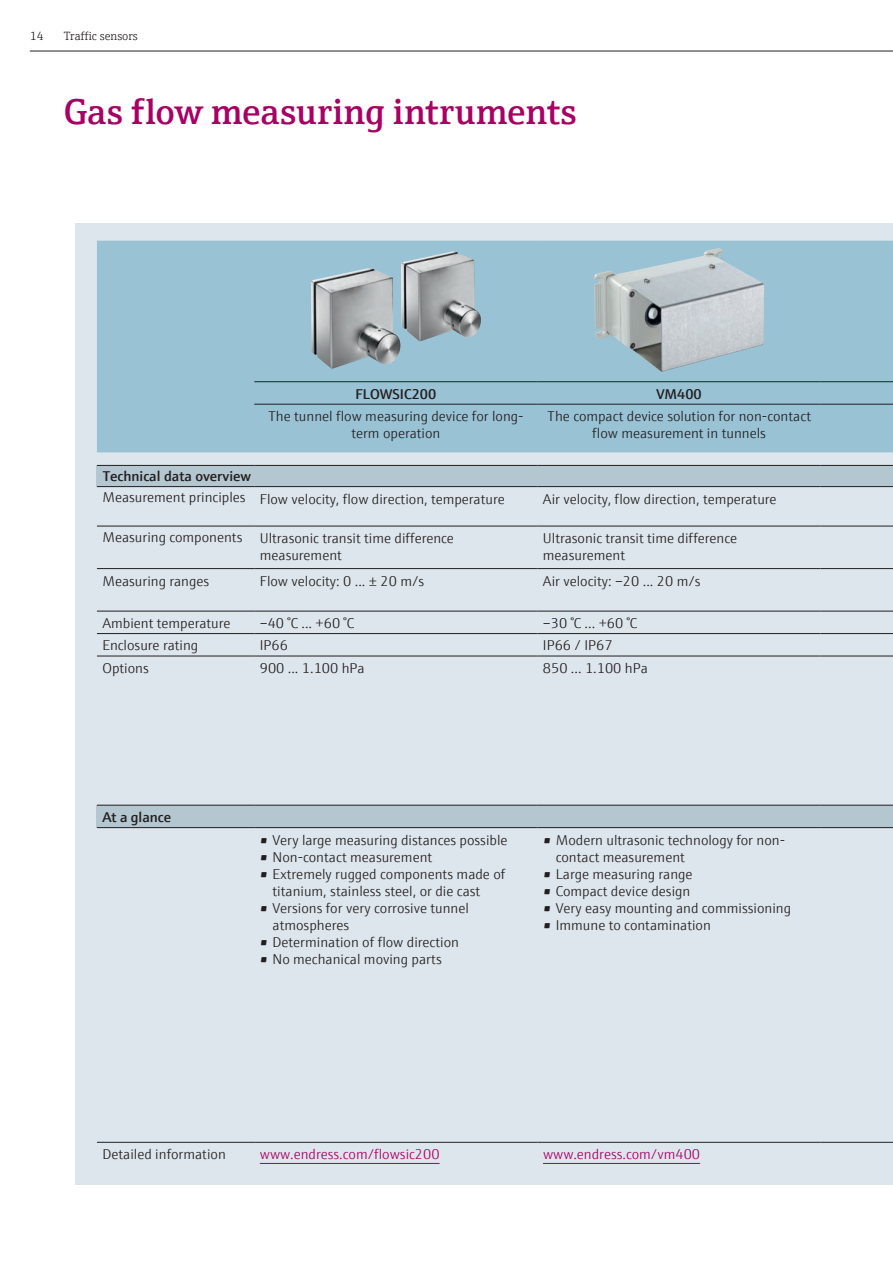
<style>
.page{position:relative;width:893px;height:1263px;background:#fff}
.page>*{position:absolute;margin:0;border:0;box-sizing:border-box;transform-origin:0 0}
.t1{font:600 36px "E+H Serif";letter-spacing:.005em;color:#a80063}
.t2{font:300 14.25px/17px "E+H Sans";color:#231f20}
.t3{font:300 14.25px "E+H Sans";color:#a80063}
.t4{font:600 14.25px "E+H Sans";color:#231f20}
.t5{font:300 12px "E+H Serif";color:#231f20}
</style>
<div class="page">
<hr style="left:30px;top:51px;width:863px;height:1px;background:#231f20">
<div style="left:76px;top:224px;width:817px;height:961px;background:#dde6ec"></div>
<div style="left:97px;top:241px;width:796px;height:211px;background:#99c2d5"></div>
<hr style="left:254px;top:404px;width:283px;height:1px;background:#231f20">
<hr style="left:537px;top:404px;width:284px;height:1px;background:#231f20">
<hr style="left:821px;top:404px;width:72px;height:1px;background:#231f20">
<hr style="left:254px;top:381px;width:283px;height:1px;background:#231f20">
<hr style="left:537px;top:381px;width:284px;height:1px;background:#231f20">
<hr style="left:821px;top:381px;width:72px;height:1px;background:#231f20">
<img style="left:311px;top:251px;width:170px;height:118px">
<img style="left:594px;top:248px;width:170px;height:124px">
<div style="left:97px;top:465px;width:796px;height:22px;background:#b4c6cf"></div>
<hr style="left:537px;top:526px;width:283px;height:1px;background:#231f20">
<hr style="left:537px;top:568px;width:283px;height:1px;background:#231f20">
<hr style="left:537px;top:611px;width:283px;height:1px;background:#231f20">
<hr style="left:254px;top:526px;width:283px;height:1px;background:#231f20">
<hr style="left:820px;top:526px;width:73px;height:1px;background:#231f20">
<hr style="left:537px;top:633px;width:283px;height:1px;background:#231f20">
<hr style="left:254px;top:568px;width:283px;height:1px;background:#231f20">
<hr style="left:537px;top:656px;width:283px;height:1px;background:#231f20">
<hr style="left:820px;top:568px;width:73px;height:1px;background:#231f20">
<hr style="left:254px;top:611px;width:283px;height:1px;background:#231f20">
<hr style="left:820px;top:611px;width:73px;height:1px;background:#231f20">
<hr style="left:97px;top:568px;width:157px;height:1px;background:#231f20">
<hr style="left:820px;top:633px;width:73px;height:1px;background:#231f20">
<hr style="left:254px;top:633px;width:283px;height:1px;background:#231f20">
<hr style="left:820px;top:656px;width:73px;height:1px;background:#231f20">
<hr style="left:97px;top:611px;width:157px;height:1px;background:#231f20">
<hr style="left:254px;top:656px;width:283px;height:1px;background:#231f20">
<hr style="left:97px;top:465px;width:157px;height:1px;background:#231f20">
<hr style="left:254px;top:465px;width:283px;height:1px;background:#231f20">
<hr style="left:537px;top:465px;width:283px;height:1px;background:#231f20">
<hr style="left:820px;top:465px;width:73px;height:1px;background:#231f20">
<hr style="left:97px;top:486px;width:157px;height:1px;background:#231f20">
<hr style="left:254px;top:486px;width:283px;height:1px;background:#231f20">
<hr style="left:537px;top:486px;width:283px;height:1px;background:#231f20">
<hr style="left:820px;top:486px;width:73px;height:1px;background:#231f20">
<hr style="left:97px;top:526px;width:157px;height:1px;background:#231f20">
<hr style="left:97px;top:633px;width:157px;height:1px;background:#231f20">
<hr style="left:97px;top:656px;width:157px;height:1px;background:#231f20">
<div style="left:97px;top:805px;width:796px;height:23px;background:#b4c6cf"></div>
<hr style="left:97px;top:805px;width:157px;height:1px;background:#231f20">
<hr style="left:254px;top:805px;width:283px;height:1px;background:#231f20">
<hr style="left:537px;top:805px;width:284px;height:1px;background:#231f20">
<hr style="left:821px;top:805px;width:72px;height:1px;background:#231f20">
<hr style="left:97px;top:1142px;width:157px;height:1px;background:#231f20">
<hr style="left:254px;top:1142px;width:283px;height:1px;background:#231f20">
<hr style="left:537px;top:1142px;width:284px;height:1px;background:#231f20">
<hr style="left:821px;top:1142px;width:72px;height:1px;background:#231f20">
<hr style="left:97px;top:827px;width:157px;height:1px;background:#231f20">
<hr style="left:254px;top:827px;width:283px;height:1px;background:#231f20">
<hr style="left:537px;top:827px;width:284px;height:1px;background:#231f20">
<hr style="left:821px;top:827px;width:72px;height:1px;background:#231f20">
<hr style="left:260px;top:1163px;width:180px;height:1px;background:#a80063">
<hr style="left:543px;top:1163px;width:157px;height:1px;background:#a80063">
<p class="t5" style="left:30px;top:27px;width:15px">14</p>
<p class="t5" style="left:64px;top:27px;width:76px">Traffic sensors</p>
<h1 class="t1" style="left:64px;top:84px;width:514px">Gas flow measuring intruments</h1>
<p class="t4" style="left:355px;top:383px;width:82px">FLOWSIC200</p>
<p class="t4" style="left:656px;top:383px;width:47px">VM400</p>
<p class="t2" style="left:268px;top:407px;width:257px;text-align:center">The tunnel flow measuring device for long&shy;term operation</p>
<p class="t2" style="left:547px;top:407px;width:265px;text-align:center">The compact device solution for non-contact flow measurement in tunnels</p>
<p class="t4" style="left:102px;top:465px;width:150px">Technical data overview</p>
<p class="t2" style="left:102px;top:489px;width:404px">Measurement principles Flow velocity, flow direction, temperature</p>
<p class="t2" style="left:543px;top:489px;width:235px">Air velocity, flow direction, temperature</p>
<p class="t2" style="left:260px;top:529px;width:196px;text-indent:-157px">Measuring components Ultrasonic transit time difference measurement</p>
<p class="t2" style="left:543px;top:529px;width:196px">Ultrasonic transit time difference measurement</p>
<p class="t2" style="left:102px;top:571px;width:108px">Measuring ranges</p>
<p class="t2" style="left:260px;top:571px;width:166px">Flow velocity: 0 ... ± 20 m/s</p>
<p class="t2" style="left:543px;top:571px;width:159px">Air velocity: –20 ... 20 m/s</p>
<p class="t2" style="left:102px;top:614px;width:129px">Ambient temperature</p>
<p class="t2" style="left:260px;top:614px;width:96px">–40 °C ... +60 °C</p>
<p class="t2" style="left:543px;top:614px;width:96px">–30 °C ... +60 °C</p>
<p class="t2" style="left:102px;top:636px;width:97px">Enclosure rating</p>
<p class="t2" style="left:260px;top:636px;width:30px">IP66</p>
<p class="t2" style="left:543px;top:636px;width:71px">IP66 / IP67</p>
<p class="t2" style="left:102px;top:659px;width:48px">Options</p>
<p class="t2" style="left:260px;top:659px;width:106px">900 ... 1.100 hPa</p>
<p class="t2" style="left:543px;top:659px;width:106px">850 ... 1.100 hPa</p>
<p class="t4" style="left:102px;top:806px;width:70px">At a glance</p>
<p class="t2" style="left:260px;top:830px;width:249px">• Very large measuring distances possible</p>
<p class="t2" style="left:260px;top:847px;width:174px">• Non-contact measurement</p>
<p class="t2" style="left:273px;top:864px;width:234px;text-indent:-13px">• Extremely rugged components made of titanium, stainless steel, or die cast</p>
<p class="t2" style="left:273px;top:898px;width:198px;text-indent:-13px">• Versions for very corrosive tunnel atmospheres</p>
<p class="t2" style="left:260px;top:932px;width:201px">• Determination of flow direction</p>
<p class="t2" style="left:260px;top:949px;width:184px">• No mechanical moving parts</p>
<p class="t2" style="left:556px;top:830px;width:231px;text-indent:-13px">• Modern ultrasonic technology for non&shy;contact measurement</p>
<p class="t2" style="left:543px;top:864px;width:151px">• Large measuring range</p>
<p class="t2" style="left:543px;top:881px;width:149px">• Compact device design</p>
<p class="t2" style="left:543px;top:898px;width:249px">• Very easy mounting and commissioning</p>
<p class="t2" style="left:543px;top:915px;width:169px">• Immune to contamination</p>
<p class="t2" style="left:102px;top:1145px;width:125px">Detailed information</p>
<p class="t3" style="left:260px;top:1144px;width:181px">www.endress.com/flowsic200</p>
<p class="t3" style="left:543px;top:1144px;width:159px">www.endress.com/vm400</p>
</div>
